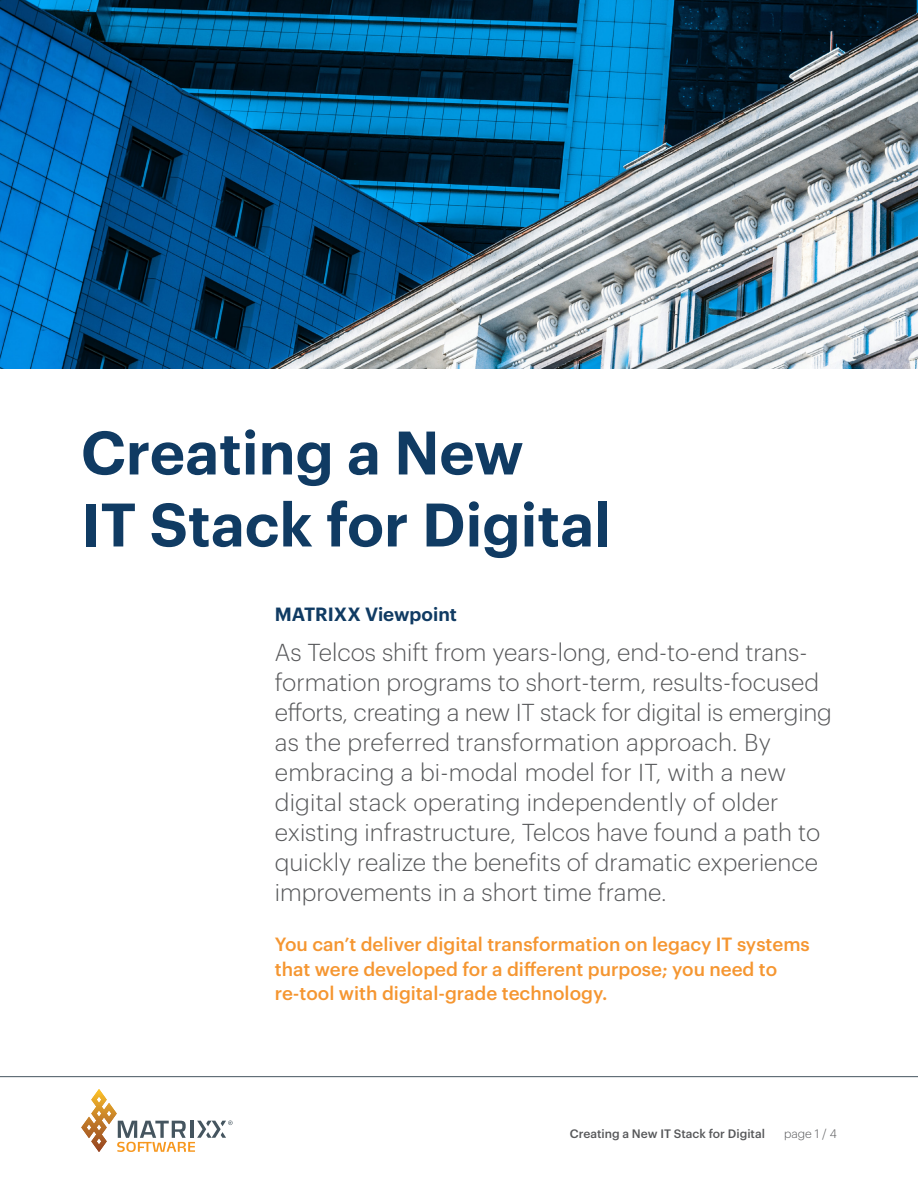
<style>
.page{position:relative;width:918px;height:1188px;background:#fff}
.page>*{position:absolute;margin:0;border:0;box-sizing:border-box;transform-origin:0 0}
.t1{font:600 60px/72px "Graphik";color:#103b63}
.Intro_16{font:300 24px/30px "Graphik";color:#57585a}
.Body_10_5{font:500 18.75px/24.8px "Graphik";color:#f59631}
.subhead_blue_med{font:600 18.75px "Graphik";color:#103b63}
.t2{font:500 12px "Graphik";color:#57585a}
.t3{font:300 12px "Graphik";color:#57585a}
</style>
<div class="page">
<hr style="left:0;top:1076px;width:918px;height:1px;background:#45555f">
<svg style="left:81px;top:1089px;width:152px;height:63px"></svg>
<img style="left:0;top:0;width:918px;height:369px">
<p class="t1" style="left:81px;top:411px;width:531px">Creating a New<br>IT Stack for Digital</p>
<p class="subhead_blue_med" style="left:275px;top:600px;width:184px">MATRIXX Viewpoint</p>
<p class="Intro_16" style="left:275px;top:636px;width:559px">As Telcos shift from years-long, end-to-end trans&shy;formation programs to short-term, results-focused efforts, creating a new IT stack for digital is emerging as the preferred transformation approach. By embracing a bi-modal model for IT, with a new digital stack operating independently of older existing infrastructure, Telcos have found a path to quickly realize the benefits of dramatic experience improvements in a short time frame.</p>
<p class="Body_10_5" style="left:275px;top:930px;width:537px">You can’t deliver digital transformation on legacy IT systems that were developed for a different purpose; you need to re-tool with digital-grade technology.</p>
<p class="t2" style="left:570px;top:1125px;width:197px">Creating a New IT Stack for Digital</p>
<p class="t3" style="left:784px;top:1125px;width:54px">page 1 / 4</p>
</div>
